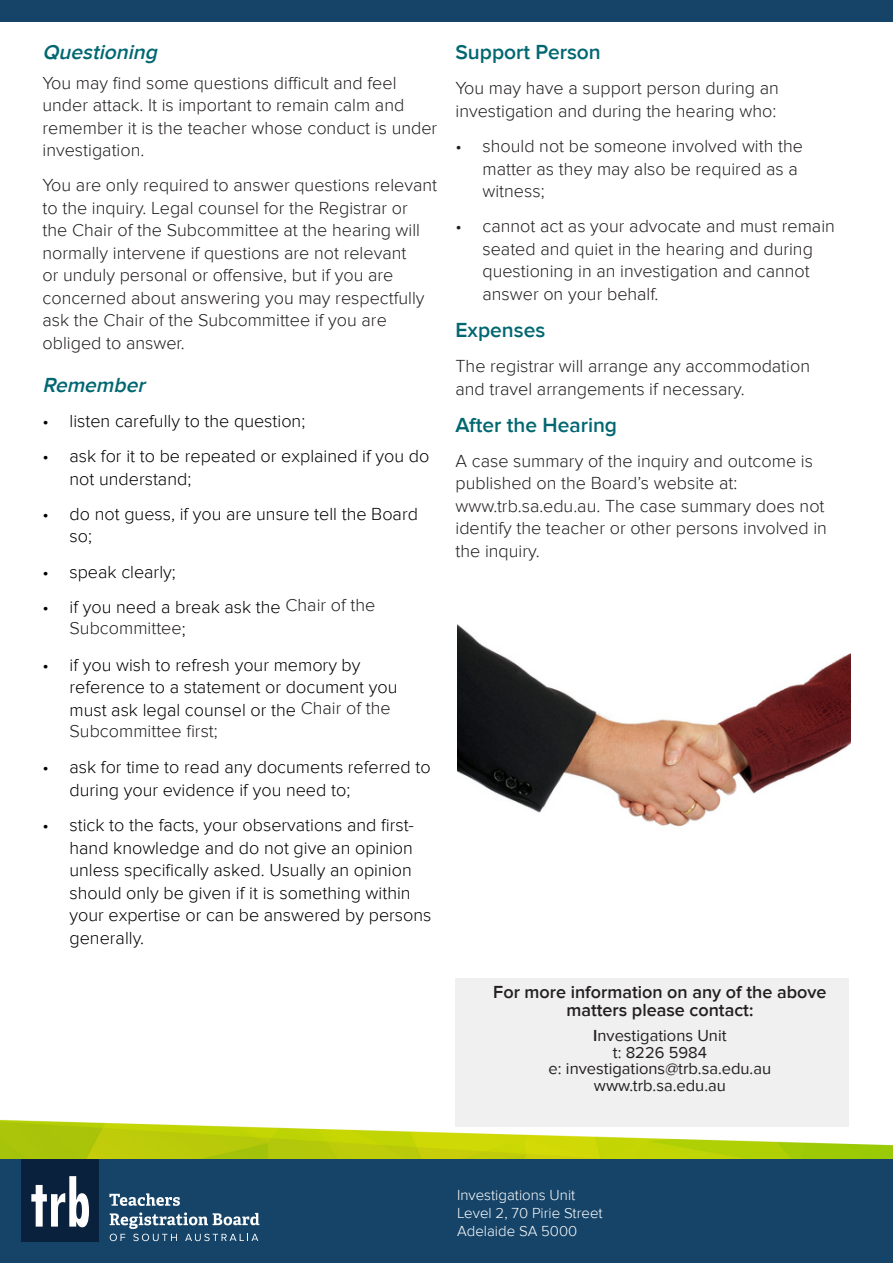
<style>
.page{position:relative;width:893px;height:1263px;background:#fff}
.page>*{position:absolute;margin:0;border:0;box-sizing:border-box;transform-origin:0 0}
.t1{font:600 21px "Proxima Nova";color:#006771}
.t2{font:italic 600 21px "Proxima Nova";color:#006771}
.t3{font:300 18px/22.5px "Proxima Nova";color:#231f20}
.t4{font:300 18px/22.5px "Proxima Nova";color:#000}
.List_Paragraph{font:600 18px/18px "Proxima Nova";color:#231f20;text-align:center}
.List_Paragraph-2{font:16.5px "Proxima Nova";color:#231f20}
.t5{font:300 15px "Proxima Nova";color:#fff}
.s1{color:#231f20}
.s2{font-weight:600}
</style>
<div class="page">
<img style="left:0;top:1119px;width:893px;height:40px">
<div style="left:0;top:1159px;width:893px;height:104px;background:#164468"></div>
<svg style="left:109px;top:1193px;width:71px;height:13px"></svg>
<svg style="left:110px;top:1212px;width:149px;height:29px"></svg>
<div style="left:21px;top:1159px;width:78px;height:83px;background:#0a213d"></div>
<svg style="left:31px;top:1176px;width:58px;height:51px"></svg>
<div style="left:0;top:0;width:893px;height:21px;background:#164468"></div>
<div style="left:455px;top:978px;width:394px;height:149px;background:#f0f0f0"></div>
<img style="left:457px;top:624px;width:393px;height:203px">
<p class="t2" style="left:43px;top:40px;width:121px">Questioning</p>
<p class="t3" style="left:43px;top:72px;width:396px">You may find some questions difficult and feel under attack. It is important to remain calm and remember it is the teacher whose conduct is under investigation.</p>
<p class="t3" style="left:43px;top:174px;width:396px">You are only required to answer questions relevant to the inquiry. Legal counsel for the Registrar or<br>the Chair of the Subcommittee at the hearing will normally intervene if questions are not relevant<br>or unduly personal or offensive, but if you are concerned about answering you may respectfully ask the Chair of the Subcommittee if you are obliged to answer.</p>
<p class="t2" style="left:43px;top:372px;width:109px">Remember</p>
<p class="t4" style="left:43px;top:410px;width:264px">• listen carefully to the question;</p>
<p class="t4" style="left:70px;top:445px;width:361px;text-indent:-27px">• ask for it to be repeated or explained if you do not understand;</p>
<p class="t4" style="left:70px;top:503px;width:350px;text-indent:-27px">• do not guess, if you are unsure tell the Board so;</p>
<p class="t4" style="left:43px;top:561px;width:135px">• speak clearly;</p>
<p class="t4" style="left:70px;top:597px;width:307px;line-height:21px;text-indent:-27px">• if you need a break ask the <span class="s1">Chair of the<br>Subcommittee</span>;</p>
<p class="t4" style="left:70px;top:654px;width:329px;line-height:22px;text-indent:-27px">• if you wish to refresh your memory by reference to a statement or document you must ask legal counsel or the <span class="s1">Chair of the Subcommittee first;</span></p>
<p class="t4" style="left:70px;top:756px;width:363px;text-indent:-27px">• ask for time to read any documents referred to during your evidence if you need to;</p>
<p class="t4" style="left:70px;top:814px;width:363px;text-indent:-27px">• stick to the facts, your observations and first&shy;hand knowledge and do not give an opinion unless specifically asked. Usually an opinion should only be given if it is something within your expertise or can be answered by persons generally.</p>
<p class="t1" style="left:455px;top:40px;width:147px">Support Person</p>
<p class="t3" style="left:455px;top:77px;width:325px">You may have a support person during an investigation and during the hearing who:</p>
<p class="t3" style="left:482px;top:135px;width:322px;text-indent:-27px">• should not be someone involved with the matter as they may also be required as a witness;</p>
<p class="t3" style="left:482px;top:215px;width:354px;text-indent:-27px">• cannot act as your advocate and must remain seated and quiet in the hearing and during questioning in an investigation and cannot answer on your behalf.</p>
<p class="t1" style="left:455px;top:318px;width:91px">Expenses</p>
<p class="t3" style="left:455px;top:355px;width:356px">The registrar will arrange any accommodation and travel arrangements if necessary.</p>
<p class="t1" style="left:455px;top:412px;width:163px">After the Hearing</p>
<p class="t3" style="left:455px;top:450px;width:373px">A case summary of the inquiry and outcome is published on the Board’s website at: www.trb.sa.edu.au. The case summary does not identify the teacher or other persons involved in the inquiry.</p>
<p class="List_Paragraph" style="left:493px;top:984px;width:335px">For more information on any of the above matters please contact:</p>
<p class="List_Paragraph-2" style="left:593px;top:1026px;width:135px"><span class="s2">I</span>nvestigations Unit</p>
<p class="List_Paragraph-2" style="left:613px;top:1043px;width:96px">t: 8226 5984</p>
<p class="List_Paragraph-2" style="left:549px;top:1059px;width:224px">e: investigations@trb.sa.edu.au</p>
<p class="List_Paragraph-2" style="left:594px;top:1076px;width:133px">www.trb.sa.edu.au</p>
<p class="t5" style="left:457px;top:1186px;width:120px">Investigations Unit</p>
<p class="t5" style="left:457px;top:1204px;width:147px">Level 2, 70 Pirie Street</p>
<p class="t5" style="left:457px;top:1222px;width:122px">Adelaide SA 5000</p>
</div>
